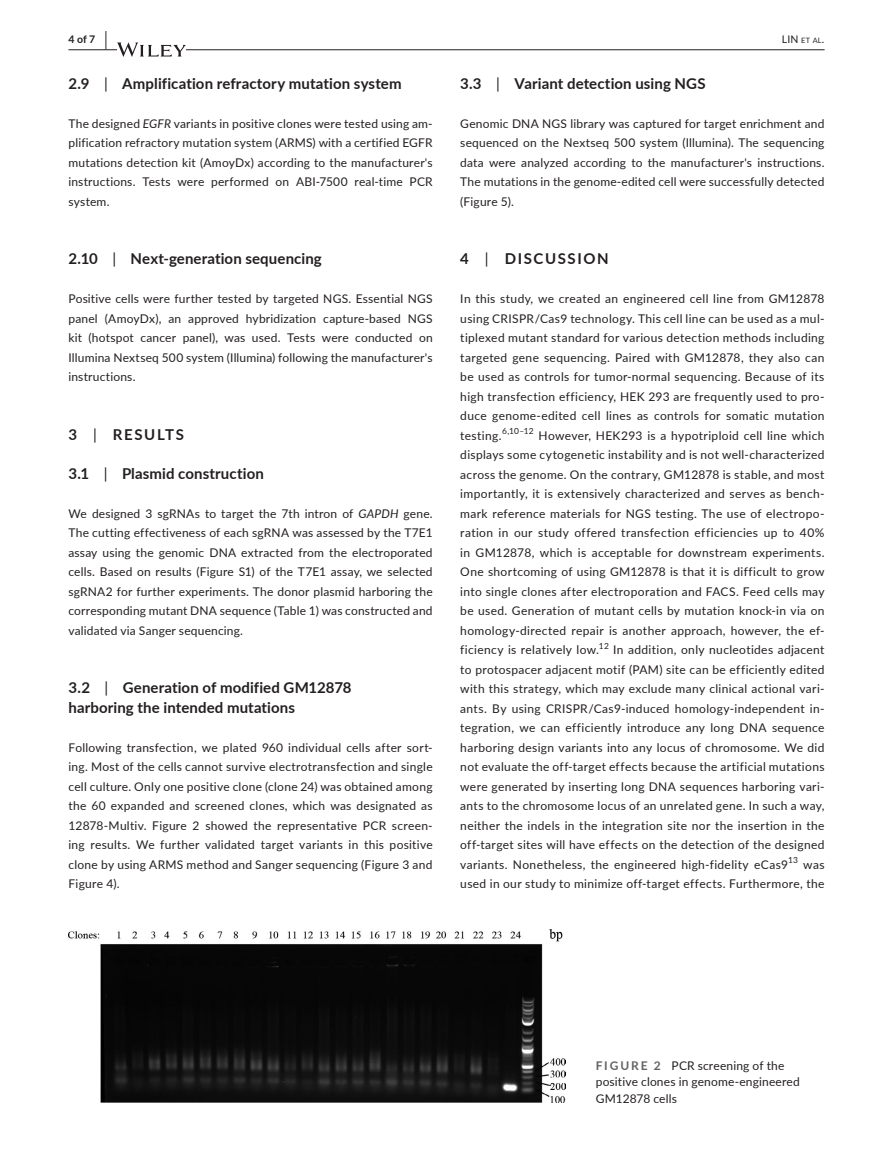
<style>
.page{position:relative;width:893px;height:1174px;background:#fff}
.page>*{position:absolute;margin:0;border:0;box-sizing:border-box;transform-origin:0 0}
.t1{font:700 15px/19.5px "Lato";letter-spacing:.01em;color:#231f20}
.t2{font:700 15px "Lato";letter-spacing:.11em;color:#231f20}
.t3{font:700 15px "Lato";letter-spacing:.105em;color:#231f20}
.t4{font:12px/19.5px "Lato";letter-spacing:.02em;color:#231f20;text-align:justify}
.t5{font:10.5px "Lato";color:#231f20}
.t6{font:700 10.5px "Lato";color:#231f20}
.t7{font:8.4px "Lato";color:#231f20}
.s1{font-size:19.5px}
.s2{font-size:7.35px}
.s3{font-weight:400}
.s4{font-style:italic}
.s5{font-weight:700;color:#636366}
</style>
<div class="page">
<hr style="left:68px;top:49px;width:756px;height:1px;background:#231f20">
<svg style="left:117px;top:42px;width:69px;height:15px"></svg>
<img style="left:68px;top:929px;width:498px;height:174px">
<p class="t6" style="left:68px;top:31px;width:40px">4 of 7 <span class="s1">|</span></p>
<p class="t5" style="left:782px;top:31px;width:44px">LIN <span class="s2">et al</span>.</p>
<p class="t1" style="left:68px;top:73px;width:335px">2.9 <span class="s3">|</span> Amplification refractory mutation system</p>
<p class="t4" style="left:68px;top:113px;width:366px">The designed <span class="s4">EGFR</span> variants in positive clones were tested using am&shy;plification refractory mutation system (ARMS) with a certified EGFR mutations detection kit (AmoyDx) according to the manufacturer's instructions. Tests were performed on ABI-7500 real-time PCR system.</p>
<p class="t1" style="left:460px;top:73px;width:247px">3.3 <span class="s3">|</span> Variant detection using NGS</p>
<p class="t4" style="left:460px;top:113px;width:366px">Genomic DNA NGS library was captured for target enrichment and sequenced on the Nextseq 500 system (Illumina). The sequencing data were analyzed according to the manufacturer's instructions.<br>The mutations in the genome-edited cell were successfully detected (Figure 5).</p>
<p class="t1" style="left:68px;top:248px;width:255px">2.10 <span class="s3">|</span> Next-generation sequencing</p>
<p class="t4" style="left:68px;top:288px;width:366px">Positive cells were further tested by targeted NGS. Essential NGS panel (AmoyDx), an approved hybridization capture-based NGS kit (hotspot cancer panel), was used. Tests were conducted on Illumina Nextseq 500 system (Illumina) following the manufacturer's instructions.</p>
<p class="t3" style="left:68px;top:423px;width:117px">3 <span class="s3">|</span> RESULTS</p>
<p class="t1" style="left:68px;top:463px;width:197px">3.1 <span class="s3">|</span> Plasmid construction</p>
<p class="t4" style="left:68px;top:503px;width:366px">We designed 3 sgRNAs to target the 7th intron of <span class="s4">GAPDH</span> gene.<br>The cutting effectiveness of each sgRNA was assessed by the T7E1 assay using the genomic DNA extracted from the electroporated cells. Based on results (Figure S1) of the T7E1 assay, we selected sgRNA2 for further experiments. The donor plasmid harboring the corresponding mutant DNA sequence (Table 1) was constructed and validated via Sanger sequencing.</p>
<p class="t1" style="left:68px;top:677px;width:285px">3.2 <span class="s3">|</span> Generation of modified GM12878 harboring the intended mutations</p>
<p class="t4" style="left:68px;top:737px;width:366px">Following transfection, we plated 960 individual cells after sort&shy;ing. Most of the cells cannot survive electrotransfection and single cell culture. Only one positive clone (clone 24) was obtained among the 60 expanded and screened clones, which was designated as 12878-Multiv. Figure 2 showed the representative PCR screen&shy;ing results. We further validated target variants in this positive clone by using ARMS method and Sanger sequencing (Figure 3 and Figure 4).</p>
<p class="t2" style="left:460px;top:248px;width:150px">4 <span class="s3">|</span> DISCUSSION</p>
<p class="t4" style="left:460px;top:288px;width:366px">In this study, we created an engineered cell line from GM12878 using CRISPR/Cas9 technology. This cell line can be used as a mul&shy;tiplexed mutant standard for various detection methods including targeted gene sequencing. Paired with GM12878, they also can be used as controls for tumor-normal sequencing. Because of its high transfection efficiency, HEK 293 are frequently used to pro&shy;duce genome-edited cell lines as controls for somatic mutation testing.</p>
<p class="t7" style="left:502px;top:425px;width:33px">6,10–12</p>
<p class="t4" style="left:460px;top:425px;width:366px;text-indent:78px">However, HEK293 is a hypotriploid cell line which displays some cytogenetic instability and is not well-characterized across the genome. On the contrary, GM12878 is stable, and most importantly, it is extensively characterized and serves as bench&shy;mark reference materials for NGS testing. The use of electropo&shy;ration in our study offered transfection efficiencies up to 40% in GM12878, which is acceptable for downstream experiments.<br>One shortcoming of using GM12878 is that it is difficult to grow into single clones after electroporation and FACS. Feed cells may be used. Generation of mutant cells by mutation knock-in via on homology-directed repair is another approach, however, the ef&shy;ficiency is relatively low.</p>
<p class="t7" style="left:599px;top:640px;width:12px">12</p>
<p class="t4" style="left:460px;top:639px;width:366px;text-indent:153px">In addition, only nucleotides adjacent to protospacer adjacent motif (PAM) site can be efficiently edited with this strategy, which may exclude many clinical actional vari&shy;ants. By using CRISPR/Cas9-induced homology-independent in&shy;tegration, we can efficiently introduce any long DNA sequence harboring design variants into any locus of chromosome. We did not evaluate the off-target effects because the artificial mutations were generated by inserting long DNA sequences harboring vari&shy;ants to the chromosome locus of an unrelated gene. In such a way, neither the indels in the integration site nor the insertion in the off-target sites will have effects on the detection of the designed variants. Nonetheless, the engineered high-fidelity eCas9<sup>13</sup> was used in our study to minimize off-target effects. Furthermore, the</p>
<p class="t4" style="left:596px;top:1056px;width:206px;line-height:16.5px;text-align:left"><span class="s5">FIGURE 2</span> PCR screening of the positive clones in genome-engineered<br>GM12878 cells</p>
</div>
